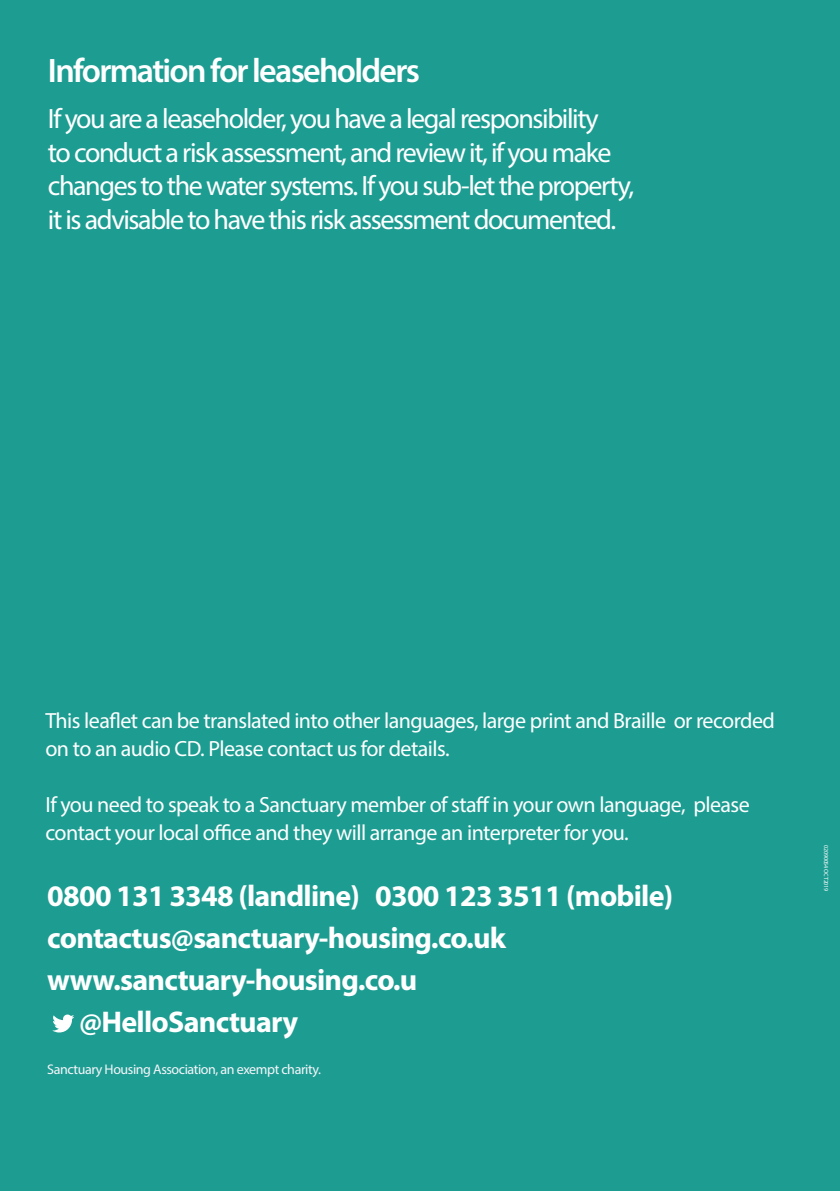
<style>
.page{position:relative;width:840px;height:1191px;background:#fff}
.page>*{position:absolute;margin:0;border:0;box-sizing:border-box;transform-origin:0 0}
.t1{font:600 34px "Myriad Pro";letter-spacing:-.05em;color:#fff}
.t2{font:700 30px "Myriad Pro";letter-spacing:-.025em;color:#fff}
.t3{font:28px/33.6px "Myriad Pro";letter-spacing:-.05em;color:#fff}
.t4{font:22px/28px "Myriad Pro";letter-spacing:-.025em;color:#fff}
.t5{font:14px "Myriad Pro";letter-spacing:-.03em;color:#f7f5fa}
.t6{font:6px "Myriad Pro";letter-spacing:-.03em;color:#fff}
</style>
<div class="page">
<div style="left:0;top:0;width:839px;height:1191px;background:#1d9d92"></div>
<img style="left:839px;top:401px;width:1px;height:635px">
<hr style="left:839px;top:1036px;width:1px;height:155px;background:#1d9d92">
<svg style="left:52px;top:1014px;width:22px;height:18px"></svg>
<p class="t1" style="left:48px;top:49px;width:373px">Information for leaseholders</p>
<p class="t3" style="left:48px;top:102px;width:587px">If you are a leaseholder, you have a legal responsibility<br>to conduct a risk assessment, and review it, if you make changes to the water systems. If you sub-let the property, it is advisable to have this risk assessment documented.</p>
<p class="t4" style="left:45px;top:706px;width:730px">This leaflet can be translated into other languages, large print and Braille or recorded on to an audio CD. Please contact us for details.</p>
<p class="t4" style="left:45px;top:790px;width:705px">If you need to speak to a Sanctuary member of staff in your own language, please contact your local office and they will arrange an interpreter for you.</p>
<p class="t2" style="left:47px;top:876px;width:627px">0800 131 3348 (landline) 0300 123 3511 (mobile)</p>
<p class="t2" style="left:47px;top:918px;width:460px">contactus@sanctuary-housing.co.uk</p>
<p class="t2" style="left:47px;top:960px;width:371px">www.sanctuary-housing.co.u</p>
<p class="t2" style="left:79px;top:1002px;width:220px">@HelloSanctuary</p>
<p class="t5" style="left:47px;top:1060px;width:275px">Sanctuary Housing Association, an exempt charity.</p>
<p class="t6" style="left:829px;top:845px;width:48px;rotate:90deg">02090054 OCT2019</p>
</div>
